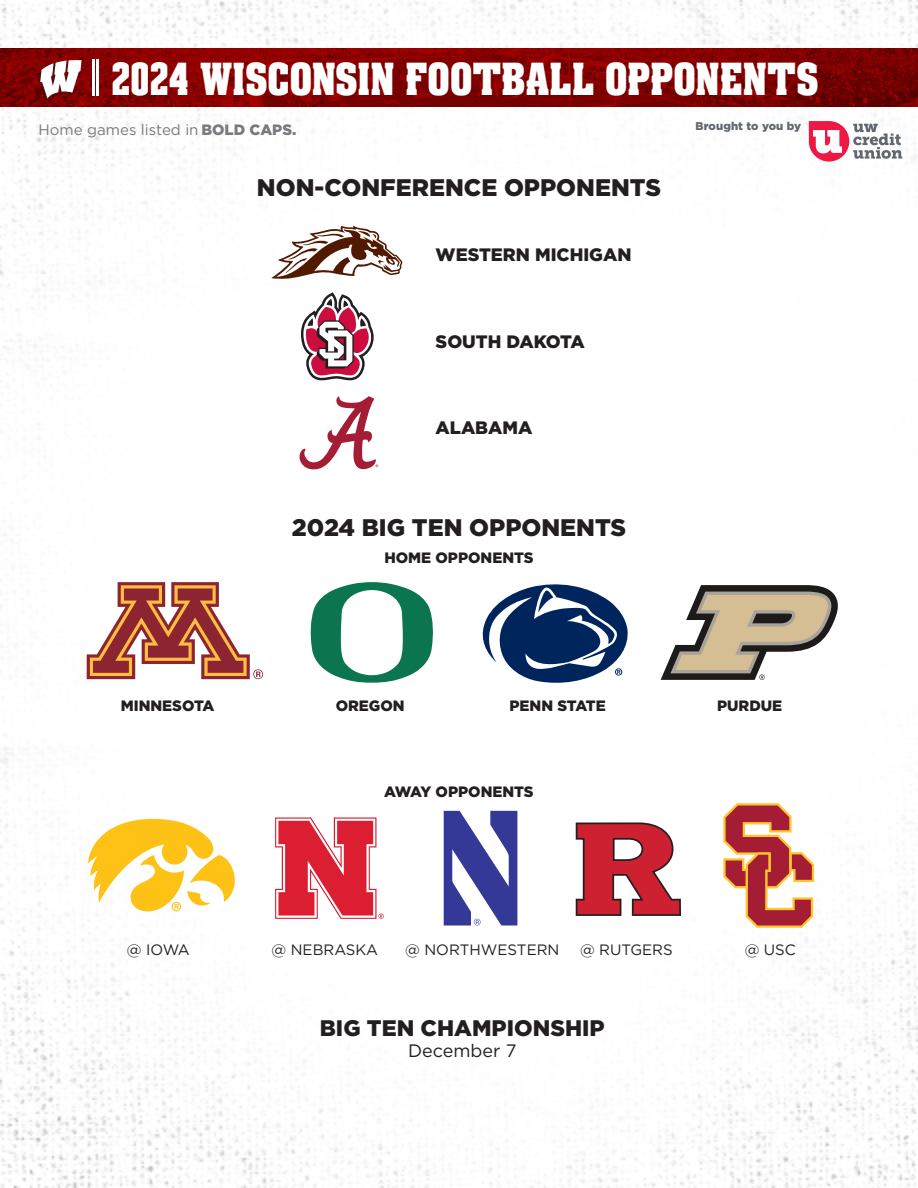
<style>
.page{position:relative;width:918px;height:1188px;background:#fff}
.page>*{position:absolute;margin:0;border:0;box-sizing:border-box;transform-origin:0 0}
.t1{font:48px "W Isconsin";letter-spacing:.025em;color:#fff}
.t2{font:900 24px "Gotham HTF";color:#231f20}
.t3{font:900 22.5px "Gotham HTF";color:#231f20}
.t4{font:900 18px "Gotham HTF";color:#231f20}
.t5{font:18px "Gotham HTF";color:#231f20}
.t6{font:900 15px "Gotham HTF";color:#231f20}
.t7{font:15px "Gotham HTF";color:#231f20}
.t8{font:15px "Gotham HTF";color:#787a7d}
.t9{font:900 11.25px "Gotham HTF";letter-spacing:.01em;color:#626870}
.s1{font-weight:900}
</style>
<div class="page">
<img style="left:0;top:0;width:918px;height:1188px">
<svg style="left:0;top:48px;width:918px;height:59px;background:#820202"></svg>
<svg style="left:39px;top:60px;width:43px;height:40px"></svg>
<hr style="left:92px;top:59px;width:2px;height:37px;background:#fff">
<hr style="left:97px;top:59px;width:2px;height:37px;background:#fff">
<svg style="left:809px;top:121px;width:93px;height:41px"></svg>
<svg style="left:87px;top:582px;width:176px;height:97px"></svg>
<svg style="left:310px;top:582px;width:124px;height:101px"></svg>
<svg style="left:481px;top:582px;width:149px;height:103px"></svg>
<svg style="left:661px;top:585px;width:180px;height:95px"></svg>
<svg style="left:88px;top:817px;width:147px;height:97px"></svg>
<svg style="left:275px;top:817px;width:109px;height:102px"></svg>
<svg style="left:444px;top:811px;width:73px;height:115px"></svg>
<svg style="left:575px;top:822px;width:107px;height:95px"></svg>
<svg style="left:723px;top:803px;width:91px;height:125px"></svg>
<svg style="left:296px;top:396px;width:82px;height:81px"></svg>
<svg style="left:299px;top:292px;width:76px;height:88px"></svg>
<svg style="left:272px;top:226px;width:131px;height:53px"></svg>
<p class="t1" style="left:113px;top:52px;width:708px">2024 WISCONSIN FOOTBALL OPPONENTS</p>
<p class="t8" style="left:38px;top:122px;width:259px">Home games listed in <span class="s1">BOLD CAPS.</span></p>
<p class="t9" style="left:696px;top:120px;width:107px">Brought to you by</p>
<p class="t2" style="left:257px;top:174px;width:406px">NON-CONFERENCE OPPONENTS</p>
<p class="t4" style="left:436px;top:244px;width:197px">WESTERN MICHIGAN</p>
<p class="t4" style="left:436px;top:331px;width:151px">SOUTH DAKOTA</p>
<p class="t4" style="left:436px;top:417px;width:98px">ALABAMA</p>
<p class="t2" style="left:292px;top:513px;width:336px">2024 BIG TEN OPPONENTS</p>
<p class="t6" style="left:384px;top:549px;width:151px">HOME OPPONENTS</p>
<p class="t6" style="left:121px;top:697px;width:95px">MINNESOTA</p>
<p class="t6" style="left:336px;top:697px;width:70px">OREGON</p>
<p class="t6" style="left:510px;top:697px;width:98px">PENN STATE</p>
<p class="t6" style="left:717px;top:697px;width:67px">PURDUE</p>
<p class="t6" style="left:384px;top:783px;width:151px">AWAY OPPONENTS</p>
<p class="t7" style="left:127px;top:941px;width:64px">@ IOWA</p>
<p class="t7" style="left:272px;top:941px;width:108px">@ NEBRASKA</p>
<p class="t7" style="left:405px;top:941px;width:156px">@ NORTHWESTERN</p>
<p class="t7" style="left:580px;top:941px;width:94px">@ RUTGERS</p>
<p class="t7" style="left:745px;top:941px;width:53px">@ USC</p>
<p class="t3" style="left:320px;top:1015px;width:286px">BIG TEN CHAMPIONSHIP</p>
<p class="t5" style="left:408px;top:1041px;width:110px">December 7</p>
</div>
